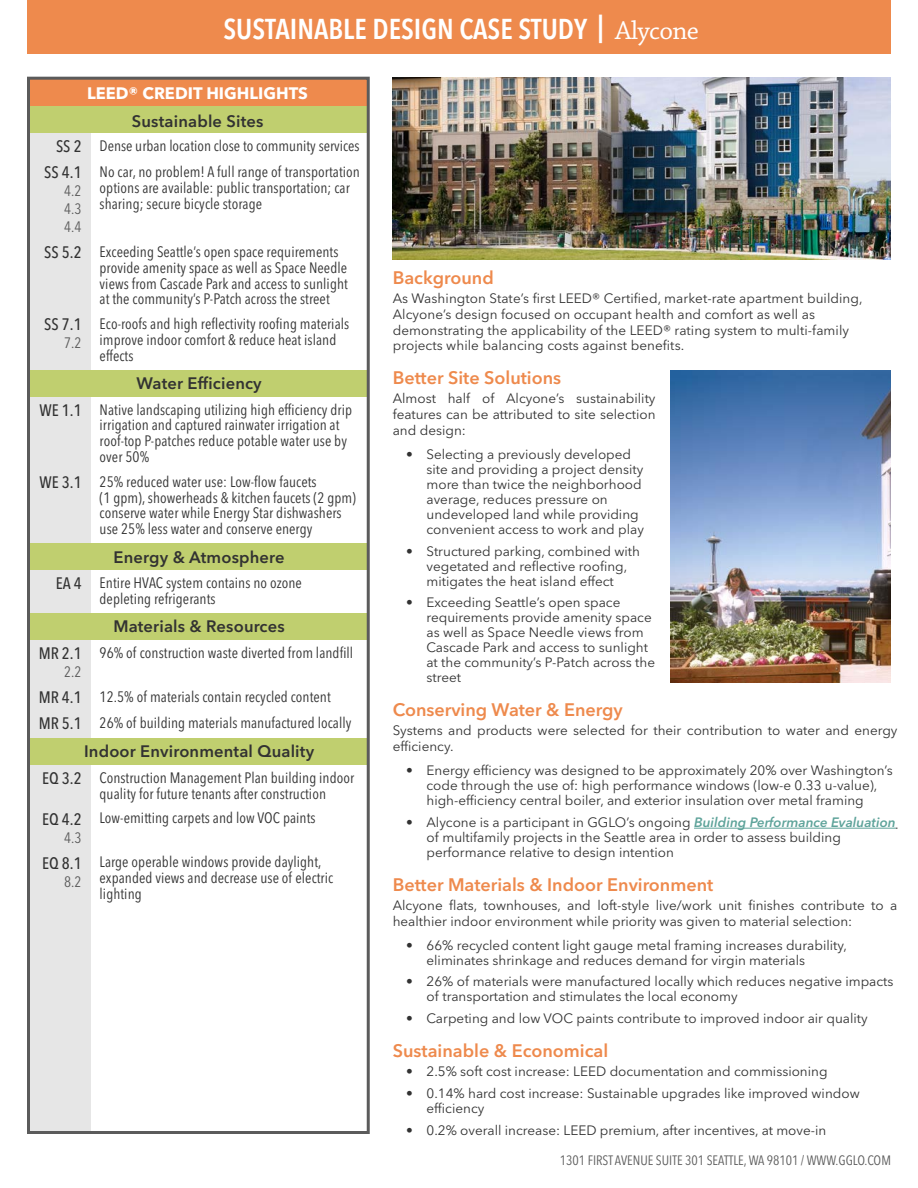
<style>
.page{position:relative;width:918px;height:1188px;background:#fff}
.page>*{position:absolute;margin:0;border:0;box-sizing:border-box;transform-origin:0 0}
.t1{font:600 condensed 28.5px "Avenir Next LT Pro";color:#fff}
.t2{font:600 18px "Avenir Next LT Pro";color:#ee8a4d}
.t3{font:600 16.5px "Avenir Next LT Pro";letter-spacing:.01em;color:#323232}
.t4{font:500 condensed 16.5px "Avenir Next LT Pro";color:#323232}
.t5{font:700 16.5px "Avenir Next LT Pro";color:#fff}
.Arial_Narrow_10_body{font:condensed 15px/15.8px "Avenir Next LT Pro";letter-spacing:.005em;color:#323232}
.t6{font:condensed 15px "Avenir Next LT Pro";color:#5b5b5b}
.Arial_Narrow_10_body-2{font:13.5px/15px "Avenir Next LT Pro";color:#323232}
.t7{font:condensed 13.5px "Avenir Next LT Pro";color:#5b5b5b}
.s1{font-family:"Chaparral Pro";font-weight:400;font-stretch:normal;font-size:27px}
.s2{font-weight:600;font-style:italic;color:#5ea39a}
</style>
<div class="page">
<div style="left:27px;top:0;width:864px;height:54px;background:#ee8a4d"></div>
<hr style="left:694px;top:828px;width:202px;height:1px;background:#5ea39a">
<div style="left:30px;top:106px;width:60px;height:1028px;background:#e6e6e6"></div>
<div style="left:27px;top:77px;width:341px;height:31px;background:#ee8a4d"></div>
<div style="left:27px;top:106px;width:341px;height:27px;background:#c0cf6f"></div>
<div style="left:30px;top:370px;width:338px;height:27px;background:#c0cf6f"></div>
<div style="left:30px;top:613px;width:338px;height:27px;background:#c0cf6f"></div>
<div style="left:30px;top:738px;width:338px;height:27px;background:#c0cf6f"></div>
<div style="left:30px;top:543px;width:338px;height:27px;background:#c0cf6f"></div>
<img style="left:393px;top:77px;width:498px;height:182px">
<img style="left:671px;top:371px;width:220px;height:312px">
<div style="left:27px;top:77px;width:343px;height:1057px;border:3px solid #5b5b5b"></div>
<p class="t1" style="left:224px;top:11px;width:477px">SUSTAINABLE DESIGN CASE STUDY | <span class="s1">Alycone</span></p>
<p class="t5" style="left:87px;top:83px;width:222px">LEED® CREDIT HIGHLIGHTS</p>
<p class="t3" style="left:132px;top:111px;width:133px">Sustainable Sites</p>
<p class="Arial_Narrow_10_body" style="left:100px;top:164px;width:262px">No car, no problem! A full range of transportation options are available: public transportation; car sharing; secure bicycle storage</p>
<p class="t4" style="left:56px;top:137px;width:27px">SS 2</p>
<p class="Arial_Narrow_10_body" style="left:100px;top:138px;width:262px">Dense urban location close to community services</p>
<p class="t4" style="left:44px;top:163px;width:39px">SS 4.1</p>
<p class="t6" style="left:64px;top:182px;width:19px">4.2</p>
<p class="t6" style="left:64px;top:200px;width:19px">4.3</p>
<p class="t6" style="left:64px;top:218px;width:19px">4.4</p>
<p class="t4" style="left:44px;top:243px;width:39px">SS 5.2</p>
<p class="t4" style="left:44px;top:315px;width:39px">SS 7.1</p>
<p class="t6" style="left:64px;top:334px;width:19px">7.2</p>
<p class="Arial_Narrow_10_body" style="left:100px;top:244px;width:250px">Exceeding Seattle’s open space requirements provide amenity space as well as Space Needle views from Cascade Park and access to sunlight at the community’s P-Patch across the street</p>
<p class="Arial_Narrow_10_body" style="left:100px;top:316px;width:251px">Eco-roofs and high reflectivity roofing materials improve indoor comfort &amp; reduce heat island effects</p>
<p class="t3" style="left:136px;top:374px;width:127px">Water Efficiency</p>
<p class="t4" style="left:40px;top:400px;width:44px">WE 1.1</p>
<p class="Arial_Narrow_10_body" style="left:100px;top:402px;width:254px">Native landscaping utilizing high efficiency drip irrigation and captured rainwater irrigation at roof-top P-patches reduce potable water use by over 50%</p>
<p class="t4" style="left:40px;top:472px;width:44px">WE 3.1</p>
<p class="t4" style="left:56px;top:573px;width:27px">EA 4</p>
<p class="Arial_Narrow_10_body" style="left:100px;top:474px;width:258px">25% reduced water use: Low-flow faucets<br>(1 gpm), showerheads &amp; kitchen faucets (2 gpm) conserve water while Energy Star dishwashers use 25% less water and conserve energy</p>
<p class="t3" style="left:114px;top:547px;width:172px">Energy &amp; Atmosphere</p>
<p class="Arial_Narrow_10_body" style="left:100px;top:575px;width:204px">Entire HVAC system contains no ozone depleting refrigerants</p>
<p class="t3" style="left:113px;top:617px;width:173px">Materials &amp; Resources</p>
<p class="t4" style="left:39px;top:643px;width:44px">MR 2.1</p>
<p class="Arial_Narrow_10_body" style="left:100px;top:645px;width:255px">96% of construction waste diverted from landfill</p>
<p class="t6" style="left:64px;top:663px;width:19px">2.2</p>
<p class="t4" style="left:39px;top:687px;width:44px">MR 4.1</p>
<p class="Arial_Narrow_10_body" style="left:100px;top:689px;width:233px">12.5% of materials contain recycled content</p>
<p class="t4" style="left:39px;top:713px;width:44px">MR 5.1</p>
<p class="Arial_Narrow_10_body" style="left:100px;top:715px;width:253px">26% of building materials manufactured locally</p>
<p class="t3" style="left:84px;top:741px;width:232px">Indoor Environmental Quality</p>
<p class="t4" style="left:42px;top:768px;width:41px">EQ 3.2</p>
<p class="Arial_Narrow_10_body" style="left:100px;top:770px;width:256px">Construction Management Plan building indoor quality for future tenants after construction</p>
<p class="t4" style="left:42px;top:809px;width:41px">EQ 4.2</p>
<p class="Arial_Narrow_10_body" style="left:100px;top:810px;width:218px">Low-emitting carpets and low VOC paints</p>
<p class="t6" style="left:64px;top:828px;width:19px">4.3</p>
<p class="t4" style="left:42px;top:853px;width:41px">EQ 8.1</p>
<p class="t6" style="left:64px;top:872px;width:19px">8.2</p>
<p class="Arial_Narrow_10_body" style="left:100px;top:854px;width:235px">Large operable windows provide daylight, expanded views and decrease use of electric lighting</p>
<p class="t2" style="left:393px;top:267px;width:103px">Background</p>
<p class="Arial_Narrow_10_body-2" style="left:393px;top:291px;width:471px;line-height:15.8px">As Washington State’s first LEED® Certified, market-rate apartment building, Alcyone’s design focused on occupant health and comfort as well as demonstrating the applicability of the LEED® rating system to multi-family projects while balancing costs against benefits.</p>
<p class="t2" style="left:393px;top:367px;width:170px">Better Site Solutions</p>
<p class="Arial_Narrow_10_body-2" style="left:393px;top:391px;width:264px;line-height:15.8px;text-align:justify">Almost half of Alcyone’s sustainability features can be attributed to site selection and design:</p>
<p class="Arial_Narrow_10_body-2" style="left:427px;top:447px;width:219px;text-indent:-20px">• Selecting a previously developed site and providing a project density more than twice the neighborhood average, reduces pressure on undeveloped land while providing convenient access to work and play</p>
<p class="Arial_Narrow_10_body-2" style="left:406px;top:543px;width:235px;text-align:center">• Structured parking, combined with vegetated and reflective roofing, mitigates the heat island effect</p>
<p class="Arial_Narrow_10_body-2" style="left:427px;top:595px;width:230px;text-indent:-20px">• Exceeding Seattle’s open space requirements provide amenity space as well as Space Needle views from<br>Cascade Park and access to sunlight at the community’s P-Patch across the street</p>
<p class="t2" style="left:393px;top:699px;width:231px">Conserving Water &amp; Energy</p>
<p class="Arial_Narrow_10_body-2" style="left:393px;top:723px;width:506px;line-height:15.8px">Systems and products were selected for their contribution to water and energy efficiency.</p>
<p class="Arial_Narrow_10_body-2" style="left:427px;top:763px;width:468px;text-indent:-20px">• Energy efficiency was designed to be approximately 20% over Washington’s code through the use of: high performance windows (low-e 0.33 u-value), high-efficiency central boiler, and exterior insulation over metal framing</p>
<p class="Arial_Narrow_10_body-2" style="left:427px;top:815px;width:471px;text-indent:-20px">• Alycone is a participant in GGLO’s ongoing <span class="s2">Building Performance Evaluation </span>of multifamily projects in the Seattle area in order to assess building performance relative to design intention</p>
<p class="t2" style="left:393px;top:873px;width:322px">Better Materials &amp; Indoor Environment</p>
<p class="Arial_Narrow_10_body-2" style="left:393px;top:897px;width:506px;line-height:15.8px">Alcyone flats, townhouses, and loft-style live/work unit finishes contribute to a healthier indoor environment while priority was given to material selection:</p>
<p class="Arial_Narrow_10_body-2" style="left:427px;top:937px;width:422px;text-indent:-20px">• 66% recycled content light gauge metal framing increases durability, eliminates shrinkage and reduces demand for virgin materials</p>
<p class="Arial_Narrow_10_body-2" style="left:427px;top:974px;width:469px;text-indent:-20px">• 26% of materials were manufactured locally which reduces negative impacts of transportation and stimulates the local economy</p>
<p class="Arial_Narrow_10_body-2" style="left:406px;top:1011px;width:463px">• Carpeting and low VOC paints contribute to improved indoor air quality</p>
<p class="t2" style="left:393px;top:1040px;width:217px">Sustainable &amp; Economical</p>
<p class="Arial_Narrow_10_body-2" style="left:406px;top:1064px;width:423px">• 2.5% soft cost increase: LEED documentation and commissioning</p>
<p class="Arial_Narrow_10_body-2" style="left:427px;top:1086px;width:435px;text-indent:-20px">• 0.14% hard cost increase: Sustainable upgrades like improved window efficiency</p>
<p class="Arial_Narrow_10_body-2" style="left:406px;top:1122px;width:422px">• 0.2% overall increase: LEED premium, after incentives, at move-in</p>
<p class="t7" style="left:560px;top:1152px;width:333px">1301 FIRST AVENUE SUITE 301 SEATTLE, WA 98101 / WWW.GGLO.COM</p>
</div>
